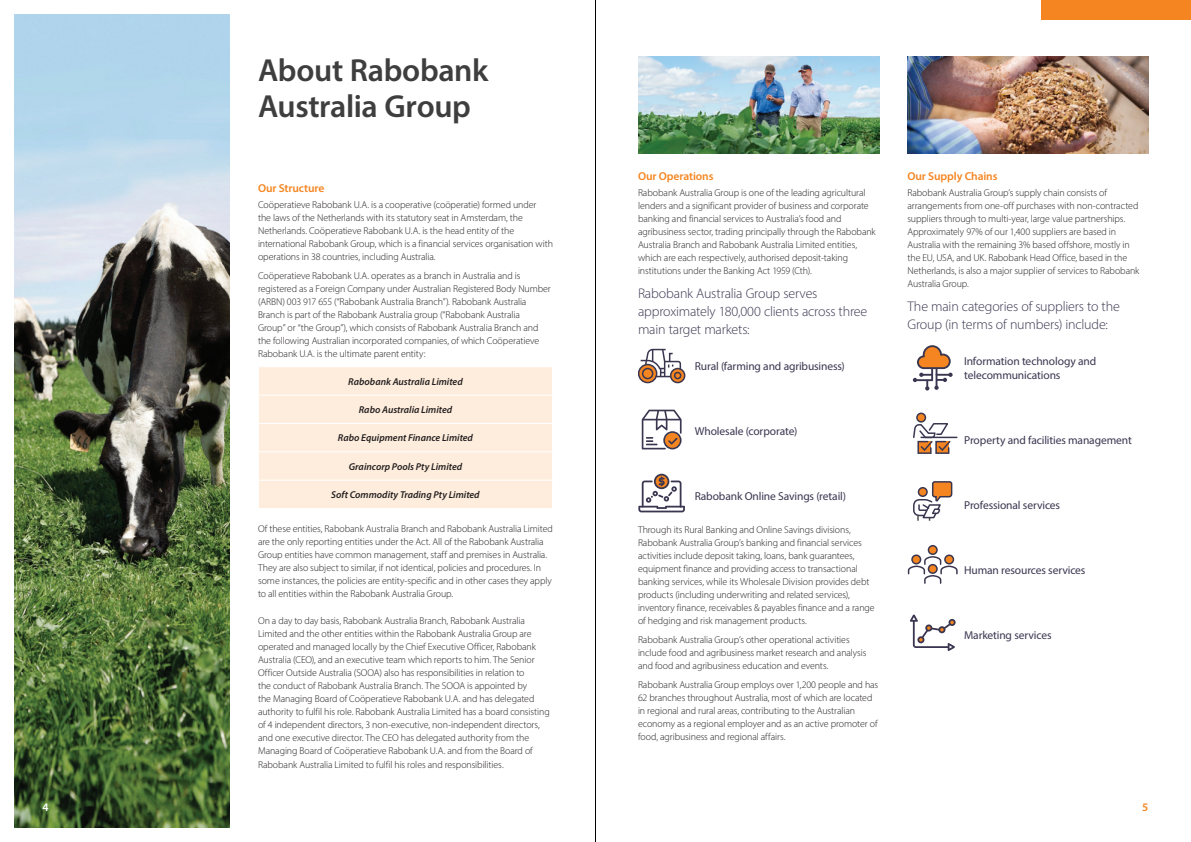
<style>
.page{position:relative;width:1191px;height:842px;background:#fff}
.page>*{position:absolute;margin:0;border:0;box-sizing:border-box;transform-origin:0 0}
.t1{font:600 32px/36px "Myriad Pro";letter-spacing:-.01em;color:#3e3e3f}
.t2{font:300 14px/18px "Myriad Pro";letter-spacing:-.015em;color:#3a3650}
.t3{font:11.5px/14px "Myriad Pro";letter-spacing:-.01em;color:#3a3650}
.t4{font:600 11.5px "Myriad Pro";letter-spacing:-.01em;color:#f58520}
.t5{font:600 11.5px "Myriad Pro";color:#fff}
.t6{font:300 10px/13px "Myriad Pro";letter-spacing:-.01em;color:#231f20}
.t7{font:italic 600 10px "Myriad Pro";color:#231f20}
</style>
<div class="page">
<div style="left:1040px;top:0;width:151px;height:20px;background:#f58520"></div>
<img style="left:14px;top:14px;width:216px;height:814px">
<div style="left:259px;top:367px;width:293px;height:141px;background:#feeddc"></div>
<hr style="left:258px;top:395px;width:295px;height:1px;background:#fff">
<hr style="left:258px;top:423px;width:295px;height:1px;background:#fff">
<hr style="left:258px;top:451px;width:295px;height:1px;background:#fff">
<hr style="left:258px;top:480px;width:295px;height:1px;background:#fff">
<svg style="left:638px;top:365px;width:18px;height:18px"></svg>
<svg style="left:670px;top:369px;width:14px;height:14px"></svg>
<div style="left:638px;top:364px;width:19px;height:19px;border:2px solid #3a3650;border-radius:50%"></div>
<div style="left:670px;top:368px;width:15px;height:15px;border:2px solid #3a3650;border-radius:50%"></div>
<div style="left:642px;top:368px;width:11px;height:11px;border:2px solid #3a3650;border-radius:50%"></div>
<div style="left:674px;top:372px;width:7px;height:7px;border:2px solid #3a3650;border-radius:50%"></div>
<svg style="left:639px;top:348px;width:43px;height:30px"></svg>
<svg style="left:913px;top:345px;width:39px;height:45px"></svg>
<svg style="left:913px;top:423px;width:39px;height:31px"></svg>
<hr style="left:921px;top:437px;width:35px;height:1px;background:#3a3650">
<div style="left:917px;top:413px;width:8px;height:9px;background:#f58520;border-radius:50%"></div>
<div style="left:916px;top:413px;width:10px;height:10px;border:2px solid #3a3650;border-radius:50%"></div>
<svg style="left:913px;top:481px;width:40px;height:40px"></svg>
<svg style="left:907px;top:556px;width:51px;height:28px"></svg>
<div style="left:912px;top:555px;width:8px;height:9px;background:#f58520;border-radius:50%"></div>
<div style="left:911px;top:554px;width:10px;height:10px;border:2px solid #3a3650;border-radius:50%"></div>
<div style="left:945px;top:555px;width:8px;height:9px;background:#f58520;border-radius:50%"></div>
<div style="left:944px;top:554px;width:10px;height:10px;border:2px solid #3a3650;border-radius:50%"></div>
<div style="left:928px;top:546px;width:9px;height:8px;background:#f58520;border-radius:50%"></div>
<div style="left:927px;top:545px;width:10px;height:10px;border:2px solid #3a3650;border-radius:50%"></div>
<div style="left:928px;top:565px;width:9px;height:8px;background:#f58520;border-radius:50%"></div>
<div style="left:927px;top:564px;width:10px;height:10px;border:2px solid #3a3650;border-radius:50%"></div>
<div style="left:948px;top:619px;width:7px;height:7px;background:#3a3650;border-radius:50%"></div>
<svg style="left:910px;top:615px;width:44px;height:36px"></svg>
<svg style="left:638px;top:474px;width:47px;height:38px"></svg>
<svg style="left:642px;top:410px;width:39px;height:39px"></svg>
<img style="left:638px;top:57px;width:241px;height:96px">
<img style="left:907px;top:57px;width:241px;height:96px">
<hr style="left:595px;top:0;width:1px;height:842px;background:#000">
<h1 class="t1" style="left:258px;top:51px;width:232px">About Rabobank<br>Australia Group</h1>
<p class="t4" style="left:258px;top:181px;width:68px">Our Structure</p>
<p class="t6" style="left:258px;top:198px;width:296px">Coöperatieve Rabobank U.A. is a cooperative (coöperatie) formed under<br>the laws of the Netherlands with its statutory seat in Amsterdam, the Netherlands. Coöperatieve Rabobank U.A. is the head entity of the international Rabobank Group, which is a financial services organisation with operations in 38 countries, including Australia.</p>
<p class="t6" style="left:258px;top:269px;width:294px">Coöperatieve Rabobank U.A. operates as a branch in Australia and is registered as a Foreign Company under Australian Registered Body Number (ARBN) 003 917 655 (“Rabobank Australia Branch”). Rabobank Australia Branch is part of the Rabobank Australia group (“Rabobank Australia<br>Group” or “the Group”), which consists of Rabobank Australia Branch and the following Australian incorporated companies, of which Coöperatieve Rabobank U.A. is the ultimate parent entity:</p>
<p class="t7" style="left:348px;top:375px;width:116px">Rabobank Australia Limited</p>
<p class="t7" style="left:359px;top:403px;width:95px">Rabo Australia Limited</p>
<p class="t7" style="left:338px;top:432px;width:137px">Rabo Equipment Finance Limited</p>
<p class="t7" style="left:349px;top:460px;width:115px">Graincorp Pools Pty Limited</p>
<p class="t7" style="left:331px;top:488px;width:150px">Soft Commodity Trading Pty Limited</p>
<p class="t6" style="left:258px;top:522px;width:296px">Of these entities, Rabobank Australia Branch and Rabobank Australia Limited are the only reporting entities under the Act. All of the Rabobank Australia Group entities have common management, staff and premises in Australia.<br>They are also subject to similar, if not identical, policies and procedures. In some instances, the policies are entity-specific and in other cases they apply to all entities within the Rabobank Australia Group.</p>
<p class="t6" style="left:258px;top:614px;width:293px">On a day to day basis, Rabobank Australia Branch, Rabobank Australia Limited and the other entities within the Rabobank Australia Group are operated and managed locally by the Chief Executive Officer, Rabobank Australia (CEO), and an executive team which reports to him. The Senior Officer Outside Australia (SOOA) also has responsibilities in relation to<br>the conduct of Rabobank Australia Branch. The SOOA is appointed by<br>the Managing Board of Coöperatieve Rabobank U.A. and has delegated authority to fulfil his role. Rabobank Australia Limited has a board consisting of 4 independent directors, 3 non-executive, non-independent directors, and one executive director. The CEO has delegated authority from the Managing Board of Coöperatieve Rabobank U.A. and from the Board of</p>
<p class="t6" style="left:258px;top:758px;width:247px">Rabobank Australia Limited to fulfil his roles and responsibilities.</p>
<p class="t4" style="left:638px;top:169px;width:77px">Our Operations</p>
<p class="t6" style="left:638px;top:186px;width:239px">Rabobank Australia Group is one of the leading agricultural lenders and a significant provider of business and corporate banking and financial services to Australia’s food and agribusiness sector, trading principally through the Rabobank Australia Branch and Rabobank Australia Limited entities, which are each respectively, authorised deposit-taking institutions under the Banking Act 1959 (Cth).</p>
<h2 class="t2" style="left:638px;top:284px;width:231px">Rabobank Australia Group serves approximately 180,000 clients across three main target markets:</h2>
<p class="t3" style="left:694px;top:359px;width:151px">Rural (farming and agribusiness)</p>
<p class="t3" style="left:694px;top:424px;width:104px">Wholesale (corporate)</p>
<p class="t3" style="left:694px;top:489px;width:153px">Rabobank Online Savings (retail)</p>
<p class="t6" style="left:638px;top:523px;width:238px">Through its Rural Banking and Online Savings divisions, Rabobank Australia Group’s banking and financial services activities include deposit taking, loans, bank guarantees, equipment finance and providing access to transactional banking services, while its Wholesale Division provides debt products (including underwriting and related services), inventory finance, receivables &amp; payables finance and a range of hedging and risk management products.</p>
<p class="t6" style="left:638px;top:633px;width:230px">Rabobank Australia Group’s other operational activities include food and agribusiness market research and analysis and food and agribusiness education and events.</p>
<p class="t6" style="left:638px;top:678px;width:242px">Rabobank Australia Group employs over 1,200 people and has 62 branches throughout Australia, most of which are located in regional and rural areas, contributing to the Australian economy as a regional employer and as an active promoter of food, agribusiness and regional affairs.</p>
<p class="t4" style="left:907px;top:169px;width:92px">Our Supply Chains</p>
<p class="t6" style="left:907px;top:186px;width:233px">Rabobank Australia Group’s supply chain consists of arrangements from one-off purchases with non-contracted suppliers through to multi-year, large value partnerships.<br>Approximately 97% of our 1,400 suppliers are based in Australia with the remaining 3% based offshore, mostly in the EU, USA, and UK. Rabobank Head Office, based in the Netherlands, is also a major supplier of services to Rabobank Australia Group.</p>
<h2 class="t2" style="left:907px;top:297px;width:214px">The main categories of suppliers to the<br>Group (in terms of numbers) include:</h2>
<p class="t3" style="left:964px;top:354px;width:134px">Information technology and telecommunications</p>
<p class="t3" style="left:964px;top:433px;width:169px">Property and facilities management</p>
<p class="t3" style="left:964px;top:498px;width:97px">Professional services</p>
<p class="t3" style="left:964px;top:563px;width:123px">Human resources services</p>
<p class="t3" style="left:964px;top:628px;width:89px">Marketing services</p>
<p class="t5" style="left:43px;top:800px;width:8px">4</p>
<p class="t4" style="left:1142px;top:800px;width:8px">5</p>
</div>
